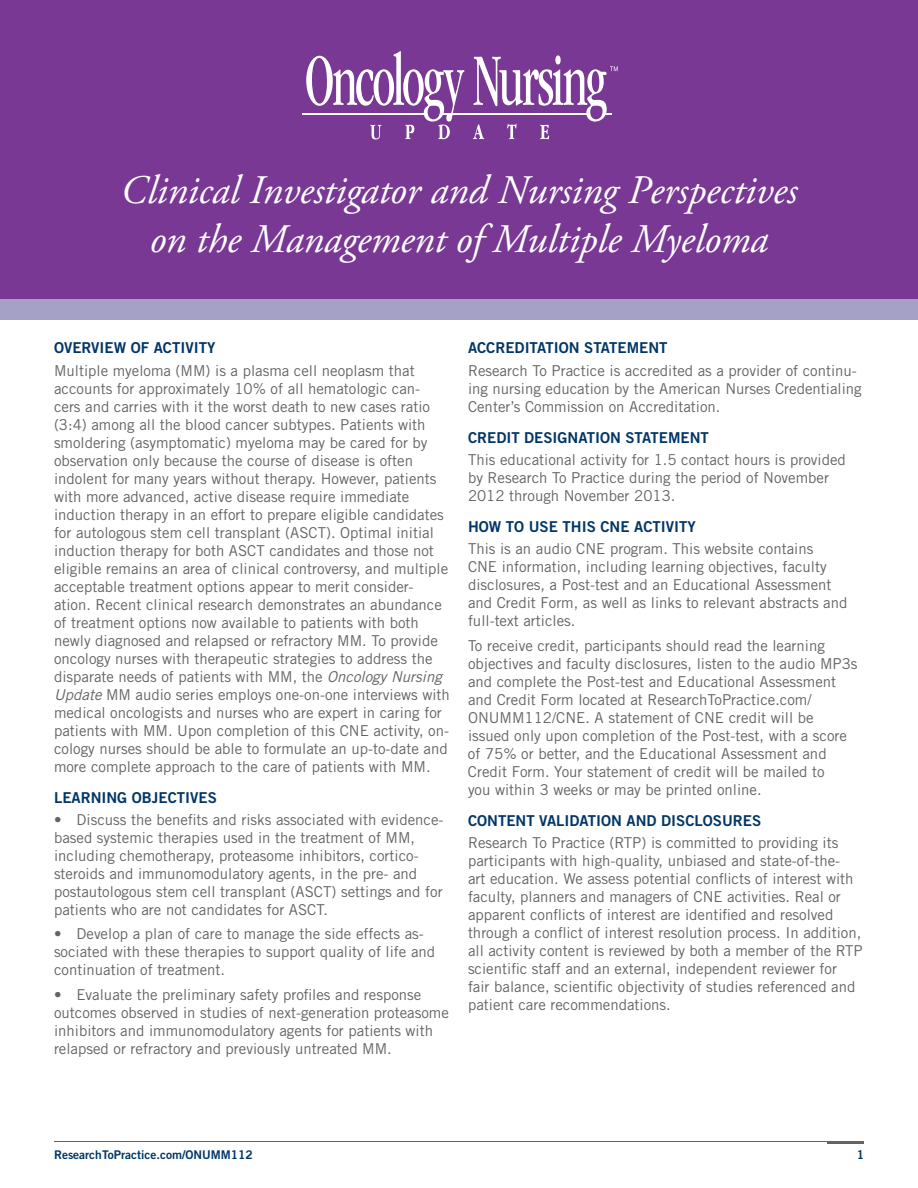
<style>
.page{position:relative;width:918px;height:1188px;background:#fff}
.page>*{position:absolute;margin:0;border:0;box-sizing:border-box;transform-origin:0 0}
.t1{font:italic 40.5px/48.6px "Adobe Garamond Pro";letter-spacing:-.005em;color:#fff;text-align:center}
.t2{font:15px/18px "Trade Gothic LT Std";color:#636366}
.t3{font:15px "Trade Gothic LT Std Bd 2";color:#003667}
.t4{font:12px "Trade Gothic LT Std Bd 2";color:#003667}
.s1{font-style:italic}
</style>
<div class="page">
<hr style="left:54px;top:1141px;width:810px;height:1px;background:#636366">
<hr style="left:828px;top:1142px;width:36px;height:2px;background:#636366">
<div style="left:0;top:0;width:918px;height:317px;background:#783894"></div>
<div style="left:0;top:299px;width:918px;height:20px;background:#a4a0c6"></div>
<svg style="left:306px;top:51px;width:158px;height:88px"></svg>
<hr style="left:302px;top:114px;width:124px;height:1px;background:#fff">
<hr style="left:441px;top:114px;width:148px;height:1px;background:#fff">
<svg style="left:473px;top:55px;width:145px;height:84px"></svg>
<h1 class="t1" style="left:121px;top:167px;width:678px">Clinical Investigator and Nursing Perspectives on the Management of Multiple Myeloma</h1>
<p class="t3" style="left:54px;top:339px;width:163px">OVERVIEW OF ACTIVITY</p>
<p class="t2" style="left:54px;top:361px;width:397px">Multiple myeloma (MM) is a plasma cell neoplasm that accounts for approximately 10% of all hematologic can&shy;cers and carries with it the worst death to new cases ratio (3:4) among all the blood cancer subtypes. Patients with smoldering (asymptomatic) myeloma may be cared for by observation only because the course of disease is often indolent for many years without therapy. However, patients with more advanced, active disease require immediate induction therapy in an effort to prepare eligible candidates for autologous stem cell transplant (ASCT). Optimal initial induction therapy for both ASCT candidates and those not eligible remains an area of clinical controversy, and multiple acceptable treatment options appear to merit consider&shy;ation. Recent clinical research demonstrates an abundance of treatment options now available to patients with both newly diagnosed and relapsed or refractory MM. To provide oncology nurses with therapeutic strategies to address the disparate needs of patients with MM, the <span class="s1">Oncology Nursing Update</span> MM audio series employs one-on-one interviews with medical oncologists and nurses who are expert in caring for patients with MM. Upon completion of this CNE activity, on&shy;cology nurses should be able to formulate an up-to-date and more complete approach to the care of patients with MM.</p>
<p class="t3" style="left:54px;top:788px;width:164px">LEARNING OBJECTIVES</p>
<p class="t2" style="left:54px;top:810px;width:391px">• Discuss the benefits and risks associated with evidence&shy;based systemic therapies used in the treatment of MM, including chemotherapy, proteasome inhibitors, cortico&shy;steroids and immunomodulatory agents, in the pre- and postautologous stem cell transplant (ASCT) settings and for patients who are not candidates for ASCT.</p>
<p class="t2" style="left:54px;top:925px;width:383px">• Develop a plan of care to manage the side effects as&shy;sociated with these therapies to support quality of life and continuation of treatment.</p>
<p class="t2" style="left:54px;top:985px;width:396px">• Evaluate the preliminary safety profiles and response outcomes observed in studies of next-generation proteasome inhibitors and immunomodulatory agents for patients with relapsed or refractory and previously untreated MM.</p>
<p class="t3" style="left:468px;top:339px;width:201px">ACCREDITATION STATEMENT</p>
<p class="t2" style="left:468px;top:361px;width:395px">Research To Practice is accredited as a provider of continu&shy;ing nursing education by the American Nurses Credentialing<br>Center’s Commission on Accreditation.</p>
<p class="t3" style="left:468px;top:428px;width:242px">CREDIT DESIGNATION STATEMENT</p>
<p class="t2" style="left:468px;top:450px;width:379px">This educational activity for 1.5 contact hours is provided by Research To Practice during the period of November<br>2012 through November 2013.</p>
<p class="t3" style="left:468px;top:517px;width:229px">HOW TO USE THIS CNE ACTIVITY</p>
<p class="t2" style="left:468px;top:540px;width:381px">This is an audio CNE program. This website contains<br>CNE information, including learning objectives, faculty disclosures, a Post-test and an Educational Assessment and Credit Form, as well as links to relevant abstracts and full-text articles.</p>
<p class="t2" style="left:468px;top:636px;width:391px">To receive credit, participants should read the learning objectives and faculty disclosures, listen to the audio MP3s and complete the Post-test and Educational Assessment and Credit Form located at ResearchToPractice.com/ ONUMM112/CNE. A statement of CNE credit will be issued only upon completion of the Post-test, with a score of 75% or better, and the Educational Assessment and Credit Form. Your statement of credit will be mailed to<br>you within 3 weeks or may be printed online.</p>
<p class="t3" style="left:468px;top:811px;width:295px">CONTENT VALIDATION AND DISCLOSURES</p>
<p class="t2" style="left:468px;top:833px;width:396px">Research To Practice (RTP) is committed to providing its participants with high-quality, unbiased and state-of-the-<br>art education. We assess potential conflicts of interest with faculty, planners and managers of CNE activities. Real or apparent conflicts of interest are identified and resolved through a conflict of interest resolution process. In addition, all activity content is reviewed by both a member of the RTP scientific staff and an external, independent reviewer for<br>fair balance, scientific objectivity of studies referenced and patient care recommendations.</p>
<p class="t4" style="left:54px;top:1147px;width:200px">ResearchToPractice.com/ONUMM112</p>
<p class="t4" style="left:857px;top:1147px;width:9px">1</p>
</div>
